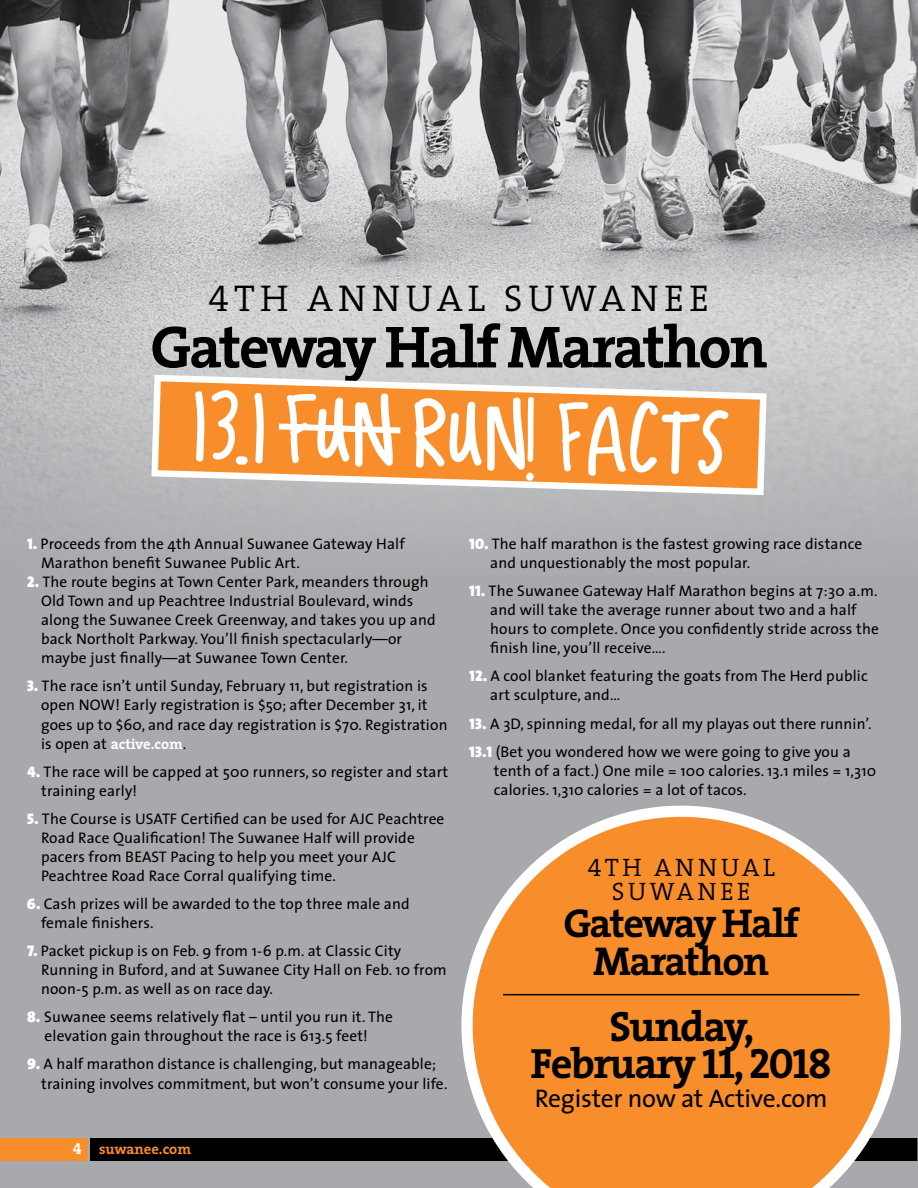
<style>
.page{position:relative;width:918px;height:1188px;background:#a7a9ac}
.page>*{position:absolute;margin:0;border:0;box-sizing:border-box;transform-origin:0 0}
.t1{font:96.15px "Cookiesandcream";color:#fff}
.t2{font:700 59.85px "The Serif";letter-spacing:-.04em;color:#000}
.t3{font:700 42.6px/36.9px "The Serif";letter-spacing:-.04em;color:#000;text-align:center}
.t4{font:700 40.5px/38px "The Serif";letter-spacing:-.04em;color:#000;text-align:center}
.t5{font:37.5px "The Serif Semi Light Caps";letter-spacing:.14em;color:#000}
.t6{font:25.5px "The Sans";letter-spacing:-.01em;color:#000}
.t7{font:25.35px/23.7px "The Serif Semi Light Caps";letter-spacing:.14em;color:#000;text-align:center}
.t8{font:15.45px/19px "The Sans";letter-spacing:.01em;color:#000}
.t9{font:700 14.7px "The Serif";color:#fff}
.t10{font:700 14.7px "The Serif";color:#f88d2b}
.s1{font-family:"The Sans Black Caps";color:#fff}
.s2{font-family:"The Sans";font-weight:400;font-size:15.45px;color:#000}
.s3{font-family:"The Serif Bold Caps";font-weight:400;font-size:15.75px;color:#fff}
.s4{font-family:"The Serif Bold Caps";font-weight:400}
</style>
<div class="page">
<div style="left:91px;top:1138px;width:827px;height:23px;background:#000"></div>
<div style="left:0;top:1138px;width:87px;height:23px;background:#f88d2b"></div>
<img style="left:0;top:0;width:918px;height:532px">
<svg style="left:148px;top:371px;width:622px;height:127px;background:#eca665"></svg>
<svg style="left:917px;top:1138px;width:1px;height:23px"></svg>
<svg style="left:461px;top:806px;width:440px;height:382px"></svg>
<hr style="left:503px;top:994px;width:356px;height:1px;background:#000">
<svg style="left:273px;top:420px;width:134px;height:17px;background:#fab16e"></svg>
<h3 class="t5" style="left:209px;top:267px;width:502px">4TH ANNUAL SUWANEE</h3>
<h2 class="t2" style="left:150px;top:297px;width:619px">Gateway Half Marathon</h2>
<h1 class="t1" style="left:193px;top:383px;width:538px;rotate:2deg">13.1 Fun RUN! FACTS</h1>
<p class="t8" style="left:41px;top:534px;width:365px;text-indent:-14px"><span class="s1">1.</span> Proceeds from the 4th Annual Suwanee Gateway Half<br>Marathon benefit Suwanee Public Art.</p>
<p class="t8" style="left:41px;top:572px;width:396px;text-indent:-14px"><span class="s1">2.</span> The route begins at Town Center Park, meanders through Old Town and up Peachtree Industrial Boulevard, winds along the Suwanee Creek Greenway, and takes you up and back Northolt Parkway. You’ll finish spectacularly—or maybe just finally—at Suwanee Town Center.</p>
<p class="t8" style="left:41px;top:676px;width:408px;text-indent:-14px"><span class="s1">3.</span> The race isn’t until Sunday, February 11, but registration is open NOW! Early registration is $50; after December 31, it goes up to $60, and race day registration is $70. Registration</p>
<p class="t9" style="left:41px;top:731px;width:147px"><span class="s2">is open at</span> active.com<span class="s2">.</span></p>
<p class="t8" style="left:41px;top:761px;width:409px;text-indent:-14px"><span class="s1">4.</span> The race will be capped at 500 runners, so register and start training early!</p>
<p class="t8" style="left:41px;top:809px;width:405px;text-indent:-14px"><span class="s1">5.</span> The Course is USATF Certified can be used for AJC Peachtree Road Race Qualification! The Suwanee Half will provide pacers from BEAST Pacing to help you meet your AJC Peachtree Road Race Corral qualifying time.</p>
<p class="t8" style="left:41px;top:894px;width:370px;text-indent:-14px"><span class="s1">6.</span> Cash prizes will be awarded to the top three male and female finishers.</p>
<p class="t8" style="left:41px;top:941px;width:407px;text-indent:-14px"><span class="s1">7.</span> Packet pickup is on Feb. 9 from 1-6 p.m. at Classic City<br>Running in Buford, and at Suwanee City Hall on Feb. 10 from noon-5 p.m. as well as on race day.</p>
<p class="t8" style="left:27px;top:1007px;width:367px;text-align:center"><span class="s1">8.</span> Suwanee seems relatively flat – until you run it. The elevation gain throughout the race is 613.5 feet!</p>
<p class="t8" style="left:41px;top:1054px;width:408px;text-indent:-14px"><span class="s1">9.</span> A half marathon distance is challenging, but manageable; training involves commitment, but won’t consume your life.</p>
<p class="t10" style="left:73px;top:1137px;width:120px"><span class="s3">4</span> suwanee.com</p>
<p class="t8" style="left:490px;top:534px;width:374px;text-indent:-21px"><span class="s1">10.</span> The half marathon is the fastest growing race distance and unquestionably the most popular.</p>
<p class="t8" style="left:490px;top:581px;width:390px;text-indent:-21px"><span class="s1">11.</span> The Suwanee Gateway Half Marathon begins at 7:30 a.m. and will take the average runner about two and a half hours to complete. Once you confidently stride across the finish line, you’ll receive….</p>
<p class="t8" style="left:490px;top:666px;width:379px;text-indent:-21px"><span class="s1">12.</span> A cool blanket featuring the goats from The Herd public art sculpture, and…</p>
<p class="t8" style="left:469px;top:709px;width:404px;line-height:28px"><span class="s1">13.</span> A 3D, spinning medal, for all my playas out there runnin’.<br><span class="s1">13.1</span> (Bet you wondered how we were going to give you a</p>
<p class="t8" style="left:494px;top:760px;width:384px">tenth of a fact.) One mile = 100 calories. 13.1 miles = 1,310 calories. 1,310 calories = a lot of tacos.</p>
<h3 class="t7" style="left:588px;top:855px;width:189px">4TH ANNUAL<br>SUWANEE</h3>
<h3 class="t4" style="left:563px;top:904px;width:237px">Gateway Half<br>Marathon</h3>
<h3 class="t3" style="left:531px;top:1007px;width:303px">Sunday,<br>February <span class="s4">11, 2018</span></h3>
<h3 class="t6" style="left:535px;top:1077px;width:294px">Register now at Active.com</h3>
</div>
